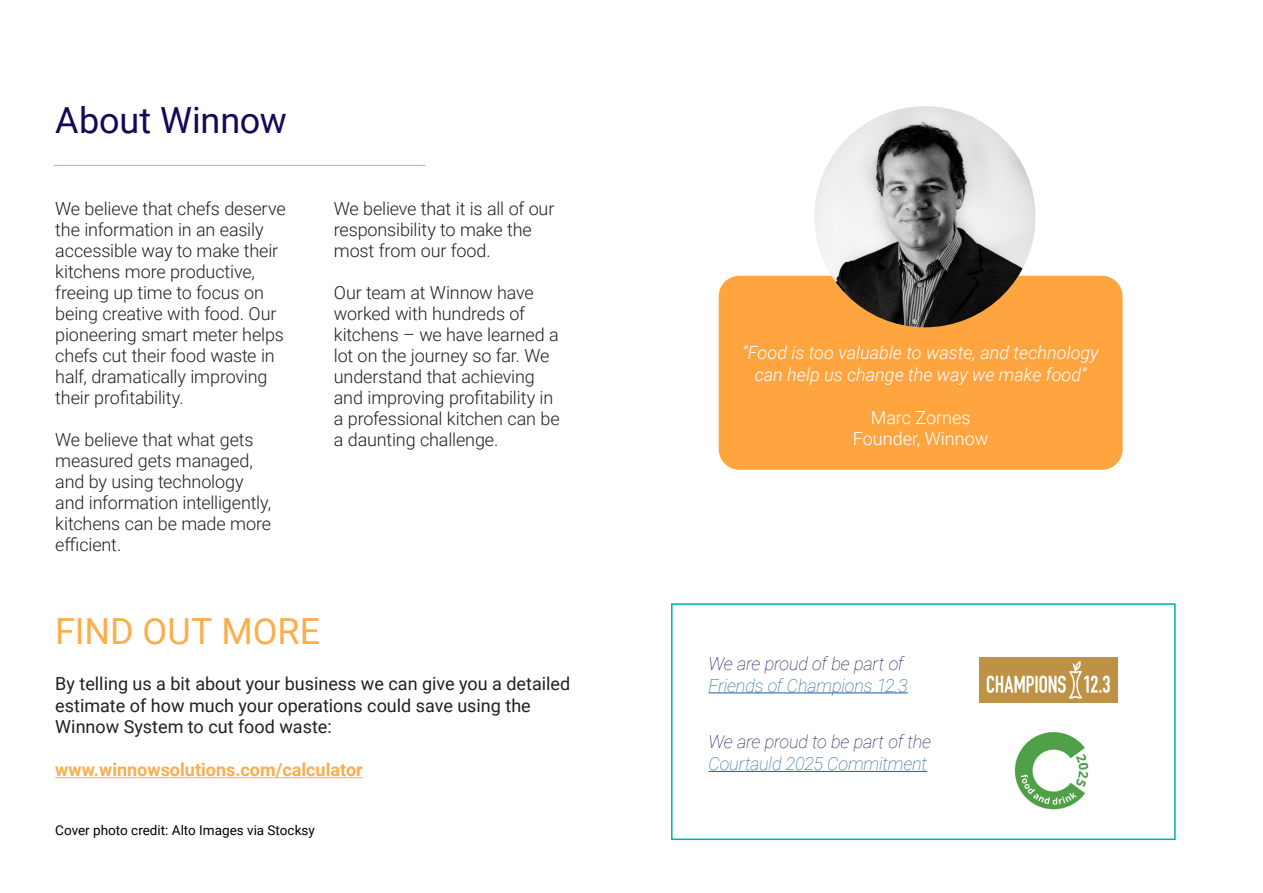
<style>
.page{position:relative;width:1263px;height:893px;background:#fff}
.page>*{position:absolute;margin:0;border:0;box-sizing:border-box;transform-origin:0 0}
.t1{font:36px "Roboto";letter-spacing:-.005em;color:#13095a}
.t2{font:36px "Roboto";letter-spacing:-.005em;color:#faae4c}
.t3{font:300 18px/21px "Roboto";letter-spacing:-.01em;color:#231f20}
.t4{font:18px/21.6px "Roboto";color:#231f20}
.t5{font:italic 300 18px/21.6px "Roboto";color:#fff;text-align:center}
.t6{font:italic 100 18px/21.6px "Roboto";letter-spacing:-.015em;color:#13095a}
.t7{font:italic 100 18px/21.6px "Roboto";letter-spacing:-.015em;color:#175d9e}
.t8{font:700 18px "Roboto";color:#faae4c}
.t9{font:300 18px "Roboto";color:#fff}
.t10{font:13.5px "Roboto";color:#000}
.s1{color:#13095a}
.s2{color:#175d9e}
</style>
<div class="page">
<hr style="left:54px;top:165px;width:371px;height:1px;background:#faae4b">
<div style="left:719px;top:276px;width:404px;height:194px;background:#ffa540;border-radius:21px"></div>
<img style="left:814px;top:106px;width:221px;height:221px;border-radius:111px">
<hr style="left:55px;top:777px;width:308px;height:1px;background:#faae4c">
<hr style="left:709px;top:771px;width:218px;height:1px;background:#175d9e">
<hr style="left:709px;top:692px;width:199px;height:1px;background:#175d9e">
<img style="left:979px;top:658px;width:139px;height:45px">
<img style="left:1014px;top:732px;width:75px;height:78px">
<div style="left:671px;top:603px;width:505px;height:237px;border:2px solid #00b19d"></div>
<p class="t1" style="left:55px;top:95px;width:233px">About Winnow</p>
<p class="t3" style="left:55px;top:197px;width:232px">We believe that chefs deserve the information in an easily accessible way to make their kitchens more productive, freeing up time to focus on being creative with food. Our pioneering smart meter helps chefs cut their food waste in half, dramatically improving their profitability.</p>
<p class="t3" style="left:55px;top:428px;width:217px">We believe that what gets measured gets managed, and by using technology and information intelligently, kitchens can be made more efficient.</p>
<p class="t3" style="left:334px;top:197px;width:222px">We believe that it is all of our responsibility to make the most from our food.</p>
<p class="t3" style="left:334px;top:281px;width:227px">Our team at Winnow have worked with hundreds of kitchens – we have learned a lot on the journey so far. We understand that achieving and improving profitability in a professional kitchen can be a daunting challenge.</p>
<p class="t2" style="left:55px;top:606px;width:266px">FIND OUT MORE</p>
<p class="t4" style="left:55px;top:672px;width:516px">By telling us a bit about your business we can give you a detailed estimate of how much your operations could save using the<br>Winnow System to cut food waste:</p>
<p class="t8" style="left:55px;top:757px;width:309px">www.winnowsolutions.com/calculator</p>
<p class="t10" style="left:55px;top:820px;width:261px">Cover photo credit: Alto Images via Stocksy</p>
<p class="t5" style="left:742px;top:341px;width:358px">“Food is too valuable to waste, and technology can help us change the way we make food”</p>
<p class="t9" style="left:871px;top:405px;width:101px">Marc Zornes</p>
<p class="t9" style="left:853px;top:426px;width:137px">Founder, Winnow</p>
<p class="t7" style="left:709px;top:652px;width:201px"><span class="s1">We are proud of be part of<br></span>Friends of Champions 12.3</p>
<p class="t6" style="left:709px;top:731px;width:224px">We are proud to be part of the<br><span class="s2">Courtauld 2025 Commitment</span></p>
</div>
